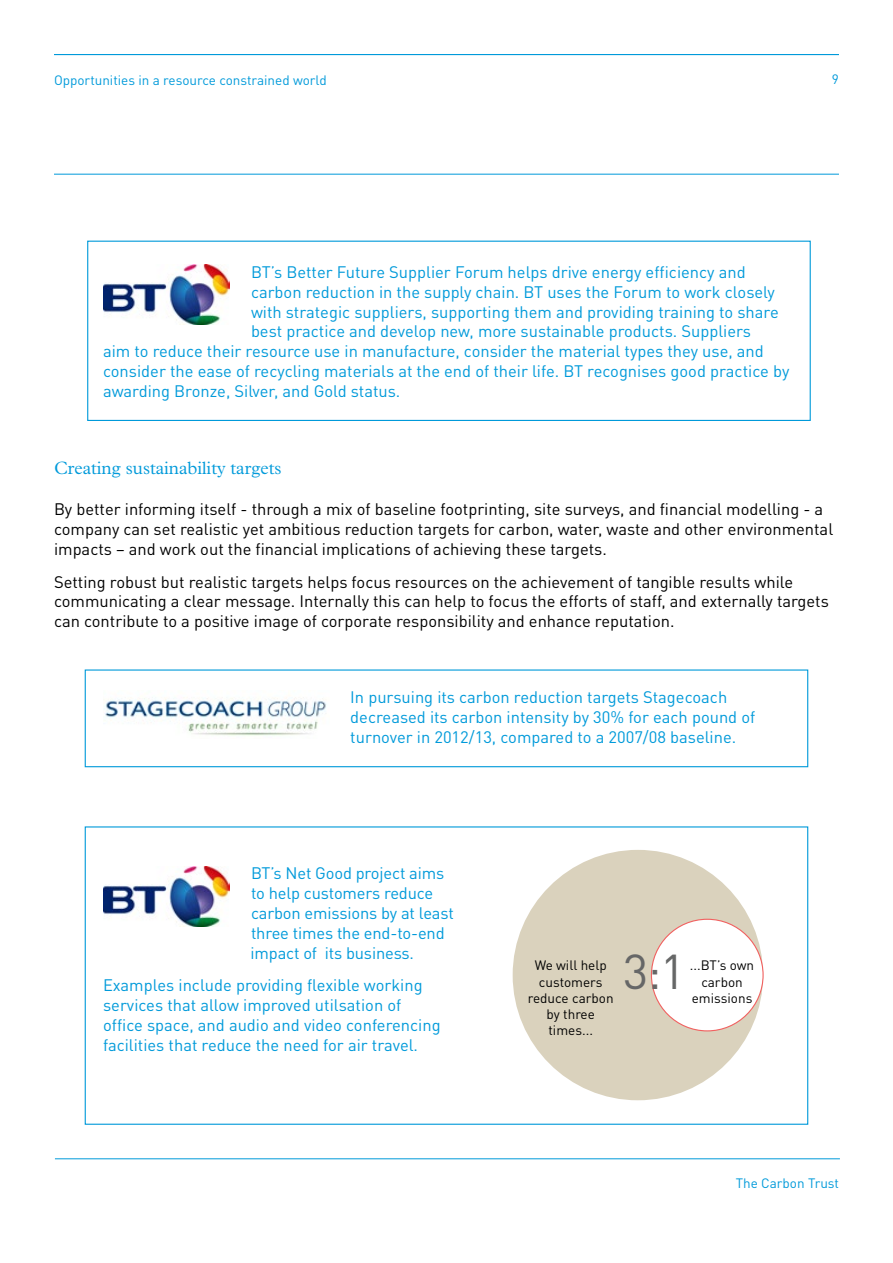
<style>
.page{position:relative;width:893px;height:1263px;background:#fff}
.page>*{position:absolute;margin:0;border:0;box-sizing:border-box;transform-origin:0 0}
.t1{font:48.3px "DINOT";color:#666767}
.t2{font:300 18px "Plantin MT Std";color:#009ada}
.t3{font:16.5px/19.8px "DINOT";color:#009ada}
.t4{font:16.5px/19.8px "DINOT";color:#000}
.t5{font:13.5px/16.2px "DINOT";color:#000;text-align:center}
.t6{font:13.5px "DINOT";color:#009ada}
</style>
<div class="page">
<hr style="left:54px;top:174px;width:785px;height:1px;background:#009ada">
<hr style="left:54px;top:54px;width:785px;height:1px;background:#009ada">
<hr style="left:55px;top:1158px;width:785px;height:1px;background:#009ada">
<img style="left:103px;top:264px;width:127px;height:60px">
<img style="left:104px;top:697px;width:223px;height:39px">
<div style="left:513px;top:850px;width:250px;height:250px;background:#dad2bd;border-radius:50%"></div>
<div style="left:651px;top:919px;width:112px;height:112px;background:#fff;border-radius:50%"></div>
<img style="left:103px;top:867px;width:127px;height:60px">
<div style="left:87px;top:241px;width:724px;height:180px;border:1px solid #009ada"></div>
<div style="left:85px;top:669px;width:723px;height:98px;border:1px solid #009ada"></div>
<p class="t6" style="left:54px;top:72px;width:274px">Opportunities in a resource constrained world</p>
<p class="t6" style="left:832px;top:70px;width:9px">9</p>
<p class="t3" style="left:251px;top:262px;width:496px">BT’s Better Future Supplier Forum helps drive energy efficiency and</p>
<p class="t3" style="left:251px;top:282px;width:525px">carbon reduction in the supply chain. BT uses the Forum to work closely</p>
<p class="t3" style="left:251px;top:302px;width:529px">with strategic suppliers, supporting them and providing training to share</p>
<p class="t3" style="left:251px;top:321px;width:502px">best practice and develop new, more sustainable products. Suppliers</p>
<p class="t3" style="left:103px;top:341px;width:662px">aim to reduce their resource use in manufacture, consider the material types they use, and</p>
<p class="t3" style="left:103px;top:361px;width:688px">consider the ease of recycling materials at the end of their life. BT recognises good practice by</p>
<p class="t3" style="left:103px;top:381px;width:299px">awarding Bronze, Silver, and Gold status.</p>
<p class="t2" style="left:54px;top:458px;width:229px">Creating sustainability targets</p>
<p class="t4" style="left:54px;top:499px;width:781px">By better informing itself - through a mix of baseline footprinting, site surveys, and financial modelling - a company can set realistic yet ambitious reduction targets for carbon, water, waste and other environmental impacts – and work out the financial implications of achieving these targets.</p>
<p class="t4" style="left:54px;top:571px;width:776px">Setting robust but realistic targets helps focus resources on the achievement of tangible results while communicating a clear message. Internally this can help to focus the efforts of staff, and externally targets can contribute to a positive image of corporate responsibility and enhance reputation.</p>
<p class="t3" style="left:350px;top:687px;width:406px">In pursuing its carbon reduction targets Stagecoach decreased its carbon intensity by 30% for each pound of turnover in 2012/13, compared to a 2007/08 baseline.</p>
<p class="t3" style="left:250px;top:863px;width:205px">BT’s Net Good project aims to help customers reduce carbon emissions by at least three times the end-to-end impact of its business.</p>
<p class="t3" style="left:103px;top:975px;width:339px">Examples include providing flexible working services that allow improved utilsation of office space, and audio and video conferencing facilities that reduce the need for air travel.</p>
<h1 class="t1" style="left:623px;top:941px;width:64px">3:1</h1>
<p class="t5" style="left:528px;top:957px;width:87px">We will help customers reduce carbon by three times...</p>
<p class="t5" style="left:690px;top:957px;width:66px">...BT’s own carbon emissions</p>
<p class="t6" style="left:736px;top:1174px;width:105px">The Carbon Trust</p>
</div>
